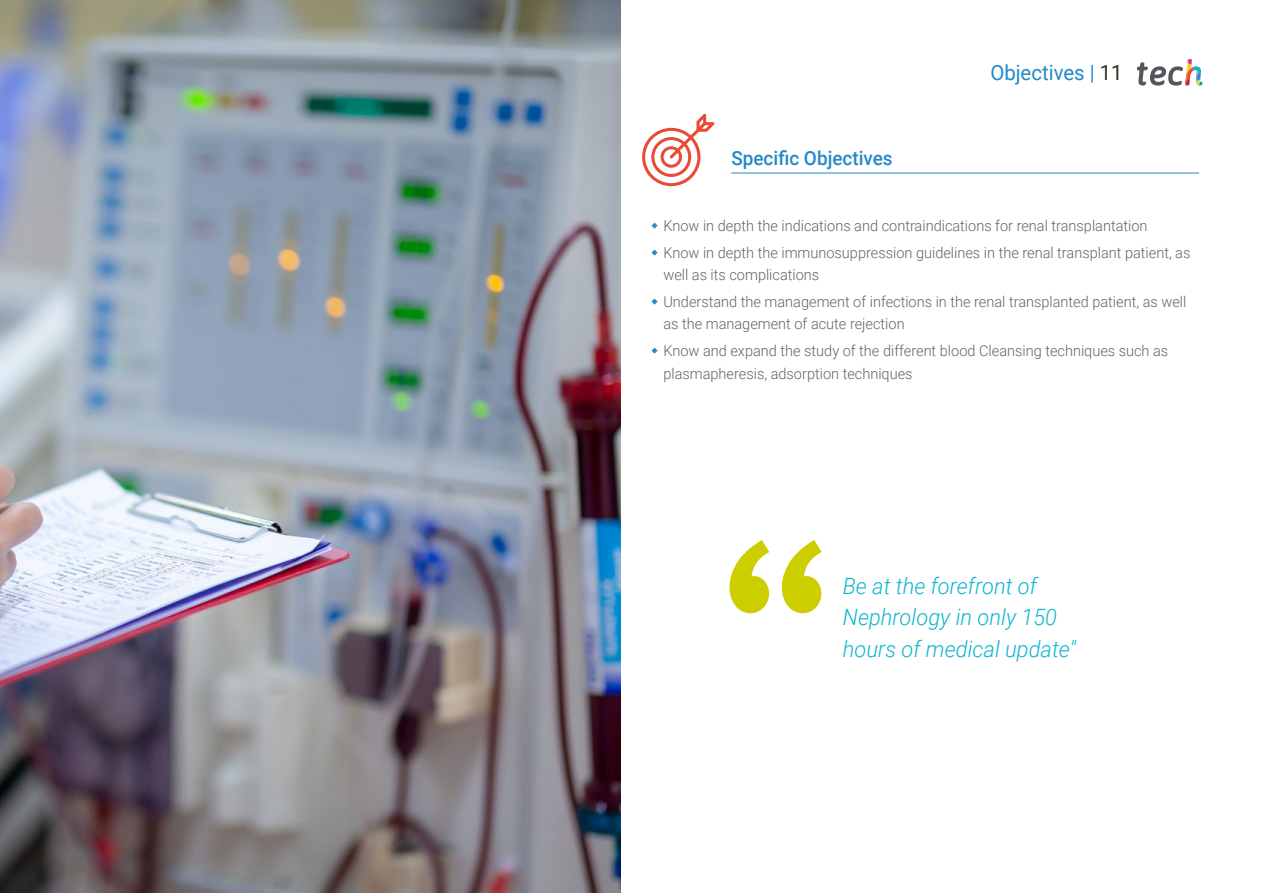
<style>
.page{position:relative;width:1263px;height:893px;background:#fff}
.page>*{position:absolute;margin:0;border:0;box-sizing:border-box;transform-origin:0 0}
.t1{font:italic 300 22.5px/31.5px "Roboto";color:#0fb6cf}
.t2{font:21px "Roboto";color:#2488c9}
.t3{font:500 19.5px "Roboto";color:#2488c9}
.t4{font:300 15px/26.7px "Roboto";color:#61646a}
.s1{color:#312e20}
</style>
<div class="page">
<img style="left:0;top:0;width:621px;height:893px">
<hr style="left:731px;top:173px;width:468px;height:1px;background:#2488c9">
<svg style="left:642px;top:114px;width:72px;height:72px"></svg>
<svg style="left:729px;top:540px;width:93px;height:73px"></svg>
<svg style="left:1137px;top:59px;width:65px;height:27px"></svg>
<h3 class="t3" style="left:731px;top:144px;width:163px">Specific Objectives</h3>
<h2 class="t2" style="left:990px;top:57px;width:134px">Objectives | <span class="s1">11</span></h2>
<p class="t4" style="left:663px;top:212px;width:529px">Know in depth the indications and contraindications for renal transplantation<br>Know in depth the immunosuppression guidelines in the renal transplant patient, as</p>
<p class="t4" style="left:663px;top:261px;width:524px">well as its complications<br>Understand the management of infections in the renal transplanted patient, as well</p>
<p class="t4" style="left:663px;top:310px;width:506px">as the management of acute rejection<br>Know and expand the study of the different blood Cleansing techniques such as</p>
<p class="t4" style="left:663px;top:359px;width:251px">plasmapheresis, adsorption techniques</p>
<h1 class="t1" style="left:843px;top:569px;width:235px">Be at the forefront of<br>Nephrology in only 150 hours of medical update"</h1>
</div>
